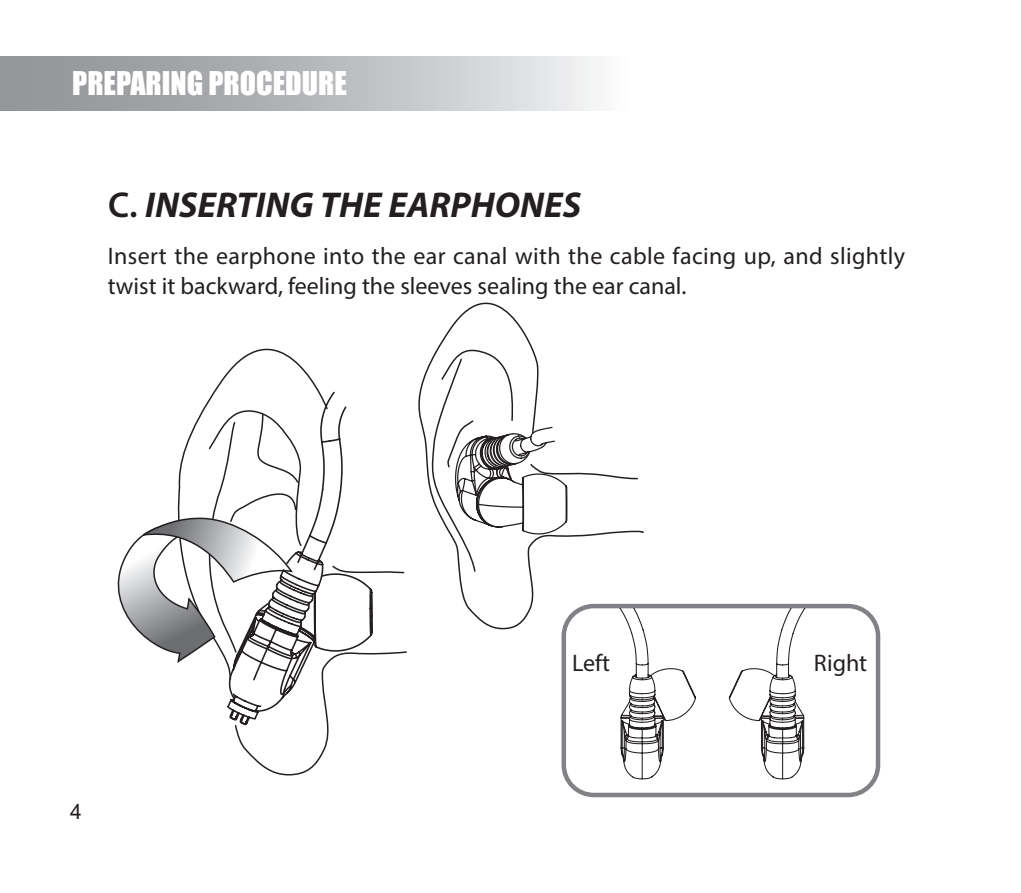
<style>
.page{position:relative;width:1021px;height:893px;background:#fff}
.page>*{position:absolute;margin:0;border:0;box-sizing:border-box;transform-origin:0 0}
.t1{font:italic 700 36px "Myriad Pro";color:#231f20}
.t2{font:30px "Impact";color:#fff}
.t3{font:24px/30px "Myriad Pro";letter-spacing:.01em;color:#231f20}
.t4{font:21px "Arial";color:#231f20}
.s1{font-weight:600;font-style:normal}
</style>
<div class="page">
<div style="left:0;top:56px;width:625px;height:55px;background:linear-gradient(to right,#88898d,#f0f0f2)"></div>
<svg style="left:178px;top:348px;width:229px;height:428px"></svg>
<svg style="left:117px;top:503px;width:109px;height:161px"></svg>
<svg style="left:226px;top:437px;width:147px;height:289px"></svg>
<svg style="left:228px;top:390px;width:120px;height:337px"></svg>
<svg style="left:403px;top:302px;width:242px;height:328px"></svg>
<svg style="left:454px;top:426px;width:114px;height:109px"></svg>
<div style="left:561px;top:604px;width:319px;height:193px;border:4px solid #808285;border-radius:30px"></div>
<svg style="left:617px;top:609px;width:188px;height:171px"></svg>
<p class="t2" style="left:72px;top:60px;width:276px">PREPARING PROCEDURE</p>
<p class="t1" style="left:108px;top:182px;width:474px"><span class="s1">C.</span> INSERTING THE EARPHONES</p>
<p class="t3" style="left:108px;top:240px;width:798px">Insert the earphone into the ear canal with the cable facing up, and slightly twist it backward, feeling the sleeves sealing the ear canal.</p>
<p class="t4" style="left:70px;top:797px;width:13px">4</p>
<p class="t3" style="left:572px;top:647px;width:40px">Left</p>
<p class="t3" style="left:813px;top:647px;width:55px">Right</p>
</div>
